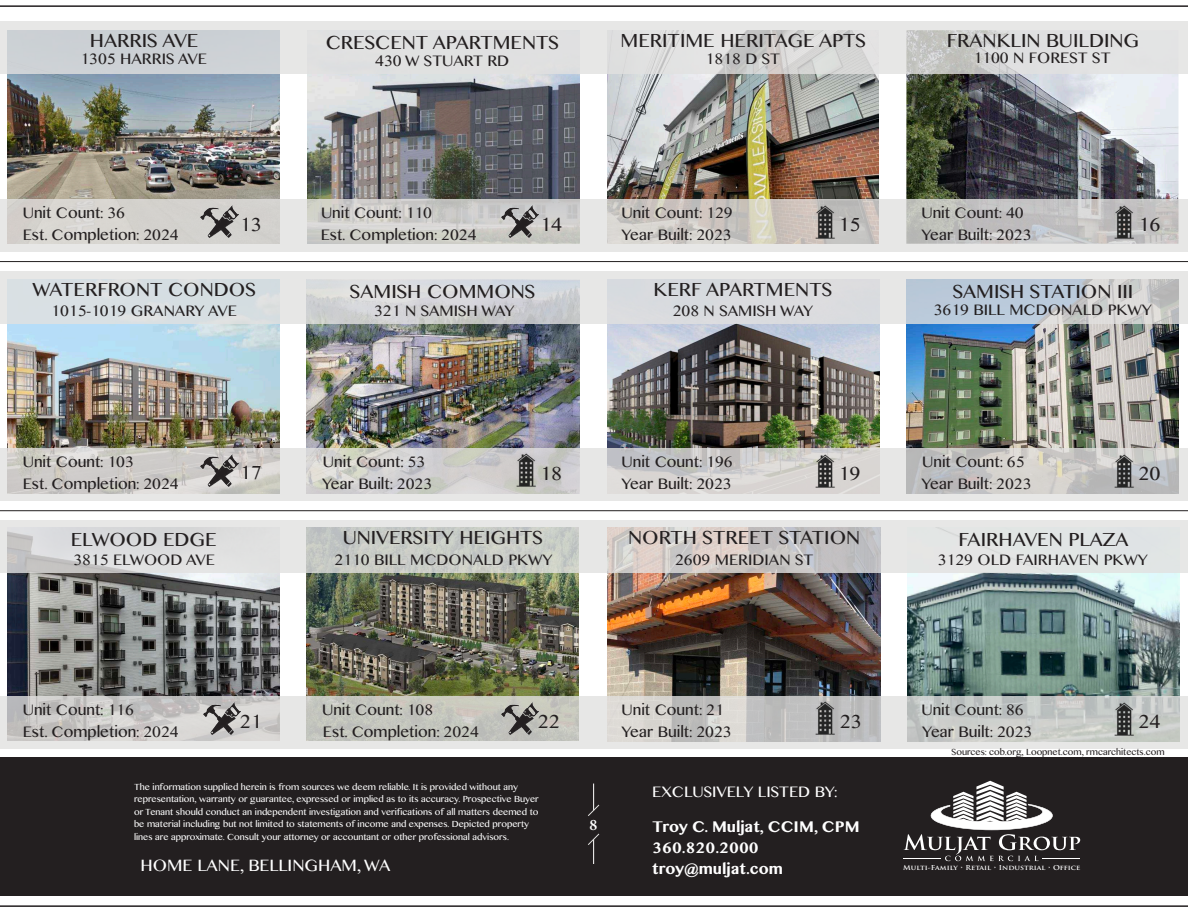
<style>
.page{position:relative;width:1188px;height:918px;background:#fff}
.page>*{position:absolute;margin:0;border:0;box-sizing:border-box;transform-origin:0 0}
.t1{font:22.5px "Khmer MN";color:#231f20}
.t2{font:19.5px "Khmer MN";color:#fff}
.t3{font:18px "Khmer MN";color:#231f20}
.t4{font:700 18px/21px "Khmer MN";color:#fff}
.t5{font:18px "Khmer MN";color:#fff}
.t6{font:700 16.5px "Adobe Hebrew";color:#fff}
.t7{font:10.5px/12.6px "Khmer MN";color:#fff}
.t8{font:10.5px "Khmer MN";color:#231f20}
.t9{font:700 6.6px "Trajan Pro";color:#fff;scale:1.12 1}
</style>
<div class="page">
<div style="left:0;top:757px;width:1188px;height:138px;background:#231f20"></div>
<hr style="left:903px;top:858px;width:38px;height:1px;background:#fff">
<svg style="left:904px;top:781px;width:176px;height:80px"></svg>
<hr style="left:0;top:5px;width:1188px;height:2px;background:#231f20">
<hr style="left:0;top:905px;width:1188px;height:2px;background:#231f20">
<svg style="left:588px;top:784px;width:12px;height:32px"></svg>
<svg style="left:588px;top:833px;width:12px;height:31px"></svg>
<img style="left:906px;top:73px;width:273px;height:127px">
<img style="left:608px;top:73px;width:271px;height:127px">
<img style="left:608px;top:323px;width:272px;height:126px">
<img style="left:307px;top:323px;width:272px;height:126px">
<img style="left:8px;top:73px;width:272px;height:127px">
<img style="left:308px;top:73px;width:272px;height:127px">
<svg style="left:0;top:21px;width:1188px;height:52px;background:#dbdcdc"></svg>
<svg style="left:0;top:200px;width:1188px;height:52px;background:#d2d1ce"></svg>
<img style="left:906px;top:323px;width:273px;height:126px">
<img style="left:307px;top:573px;width:272px;height:124px">
<img style="left:8px;top:573px;width:272px;height:124px">
<img style="left:608px;top:573px;width:272px;height:124px">
<img style="left:8px;top:323px;width:272px;height:126px">
<svg style="left:0;top:271px;width:1188px;height:52px;background:#d6dadd"></svg>
<svg style="left:0;top:449px;width:1188px;height:52px;background:#d3d2d0"></svg>
<img style="left:907px;top:573px;width:273px;height:124px">
<svg style="left:0;top:521px;width:1188px;height:52px;background:#d7d7d6"></svg>
<svg style="left:0;top:697px;width:1188px;height:52px;background:#cecfcc"></svg>
<hr style="left:0;top:261px;width:1188px;height:1px;background:#231f20">
<hr style="left:0;top:510px;width:1188px;height:1px;background:#231f20">
<img style="left:200px;top:206px;width:38px;height:32px">
<img style="left:501px;top:206px;width:38px;height:32px">
<img style="left:200px;top:455px;width:38px;height:32px">
<img style="left:203px;top:702px;width:38px;height:32px">
<img style="left:501px;top:702px;width:38px;height:32px">
<img style="left:811px;top:204px;width:30px;height:36px">
<img style="left:512px;top:453px;width:31px;height:35px">
<img style="left:811px;top:454px;width:30px;height:35px">
<img style="left:1110px;top:204px;width:30px;height:36px">
<img style="left:1110px;top:454px;width:30px;height:35px">
<img style="left:811px;top:700px;width:30px;height:35px">
<img style="left:1110px;top:702px;width:30px;height:35px">
<p class="t1" style="left:90px;top:26px;width:110px">HARRIS AVE</p>
<p class="t1" style="left:326px;top:28px;width:235px">CRESCENT APARTMENTS</p>
<p class="t1" style="left:621px;top:26px;width:247px">MERITIME HERITAGE APTS</p>
<p class="t1" style="left:947px;top:26px;width:194px">FRANKLIN BUILDING</p>
<p class="t3" style="left:375px;top:49px;width:136px">430 W STUART RD</p>
<p class="t3" style="left:706px;top:47px;width:76px">1818 D ST</p>
<p class="t3" style="left:973px;top:47px;width:139px">1100 N FOREST ST</p>
<p class="t3" style="left:80px;top:48px;width:128px">1305 HARRIS AVE</p>
<p class="t3" style="left:23px;top:201px;width:104px">Unit Count: 36</p>
<p class="t3" style="left:23px;top:223px;width:157px">Est. Completion: 2024</p>
<p class="t3" style="left:321px;top:201px;width:113px">Unit Count: 110</p>
<p class="t3" style="left:622px;top:201px;width:113px">Unit Count: 129</p>
<p class="t3" style="left:921px;top:201px;width:104px">Unit Count: 40</p>
<p class="t1" style="left:240px;top:210px;width:24px">13</p>
<p class="t1" style="left:540px;top:210px;width:24px">14</p>
<p class="t1" style="left:839px;top:210px;width:24px">15</p>
<p class="t1" style="left:1139px;top:210px;width:24px">16</p>
<p class="t3" style="left:321px;top:223px;width:157px">Est. Completion: 2024</p>
<p class="t3" style="left:622px;top:223px;width:112px">Year Built: 2023</p>
<p class="t3" style="left:921px;top:223px;width:112px">Year Built: 2023</p>
<p class="t1" style="left:32px;top:275px;width:225px">WATERFRONT CONDOS</p>
<p class="t1" style="left:350px;top:277px;width:187px">SAMISH COMMONS</p>
<p class="t1" style="left:654px;top:275px;width:180px">KERF APARTMENTS</p>
<p class="t1" style="left:953px;top:277px;width:182px">SAMISH STATION III</p>
<p class="t3" style="left:51px;top:299px;width:187px">1015-1019 GRANARY AVE</p>
<p class="t3" style="left:374px;top:299px;width:142px">321 N SAMISH WAY</p>
<p class="t3" style="left:673px;top:299px;width:142px">208 N SAMISH WAY</p>
<p class="t3" style="left:934px;top:298px;width:220px">3619 BILL MCDONALD PKWY</p>
<p class="t3" style="left:23px;top:450px;width:113px">Unit Count: 103</p>
<p class="t3" style="left:323px;top:450px;width:104px">Unit Count: 53</p>
<p class="t3" style="left:622px;top:450px;width:113px">Unit Count: 196</p>
<p class="t3" style="left:922px;top:450px;width:104px">Unit Count: 65</p>
<p class="t1" style="left:240px;top:459px;width:24px">17</p>
<p class="t1" style="left:540px;top:459px;width:24px">18</p>
<p class="t1" style="left:839px;top:459px;width:24px">19</p>
<p class="t1" style="left:1139px;top:459px;width:24px">20</p>
<p class="t3" style="left:23px;top:472px;width:157px">Est. Completion: 2024</p>
<p class="t3" style="left:322px;top:472px;width:112px">Year Built: 2023</p>
<p class="t3" style="left:622px;top:472px;width:112px">Year Built: 2023</p>
<p class="t3" style="left:921px;top:472px;width:112px">Year Built: 2023</p>
<p class="t1" style="left:71px;top:525px;width:147px">ELWOOD EDGE</p>
<p class="t1" style="left:343px;top:523px;width:202px">UNIVERSITY HEIGHTS</p>
<p class="t1" style="left:628px;top:523px;width:234px">NORTH STREET STATION</p>
<p class="t1" style="left:958px;top:525px;width:172px">FAIRHAVEN PLAZA</p>
<p class="t3" style="left:73px;top:548px;width:143px">3815 ELWOOD AVE</p>
<p class="t3" style="left:938px;top:548px;width:212px">3129 OLD FAIRHAVEN PKWY</p>
<p class="t3" style="left:334px;top:548px;width:220px">2110 BILL MCDONALD PKWY</p>
<p class="t3" style="left:675px;top:548px;width:140px">2609 MERIDIAN ST</p>
<p class="t3" style="left:23px;top:698px;width:113px">Unit Count: 116</p>
<p class="t3" style="left:322px;top:698px;width:113px">Unit Count: 108</p>
<p class="t3" style="left:622px;top:698px;width:104px">Unit Count: 21</p>
<p class="t3" style="left:921px;top:698px;width:104px">Unit Count: 86</p>
<p class="t1" style="left:240px;top:707px;width:24px">21</p>
<p class="t1" style="left:538px;top:707px;width:24px">22</p>
<p class="t1" style="left:840px;top:707px;width:24px">23</p>
<p class="t1" style="left:1139px;top:707px;width:24px">24</p>
<p class="t3" style="left:23px;top:720px;width:157px">Est. Completion: 2024</p>
<p class="t3" style="left:323px;top:720px;width:157px">Est. Completion: 2024</p>
<p class="t3" style="left:622px;top:720px;width:112px">Year Built: 2023</p>
<p class="t3" style="left:922px;top:720px;width:112px">Year Built: 2023</p>
<p class="t7" style="left:134px;top:780px;width:406px">The information supplied herein is from sources we deem reliable. It is provided without any representation, warranty or guarantee, expressed or implied as to its accuracy. Prospective Buyer or Tenant should conduct an independent investigation and verifications of all matters deemed to be material including but not limited to statements of income and expenses. Depicted property lines are approximate. Consult your attorney or accountant or other professional advisors.</p>
<p class="t2" style="left:141px;top:853px;width:251px">HOME LANE, BELLINGHAM, WA</p>
<p class="t6" style="left:589px;top:814px;width:10px">8</p>
<p class="t5" style="left:652px;top:780px;width:187px">EXCLUSIVELY LISTED BY:</p>
<p class="t4" style="left:652px;top:815px;width:209px">Troy C. Muljat, CCIM, CPM<br>360.820.2000 troy@muljat.com</p>
<p class="t8" style="left:951px;top:746px;width:215px">Sources: cob.org, Loopnet.com, rmcarchitects.com</p>
<p class="t9" style="left:903px;top:863px;width:160px">Multi-Family • Retail • Industrial • Office</p>
</div>
